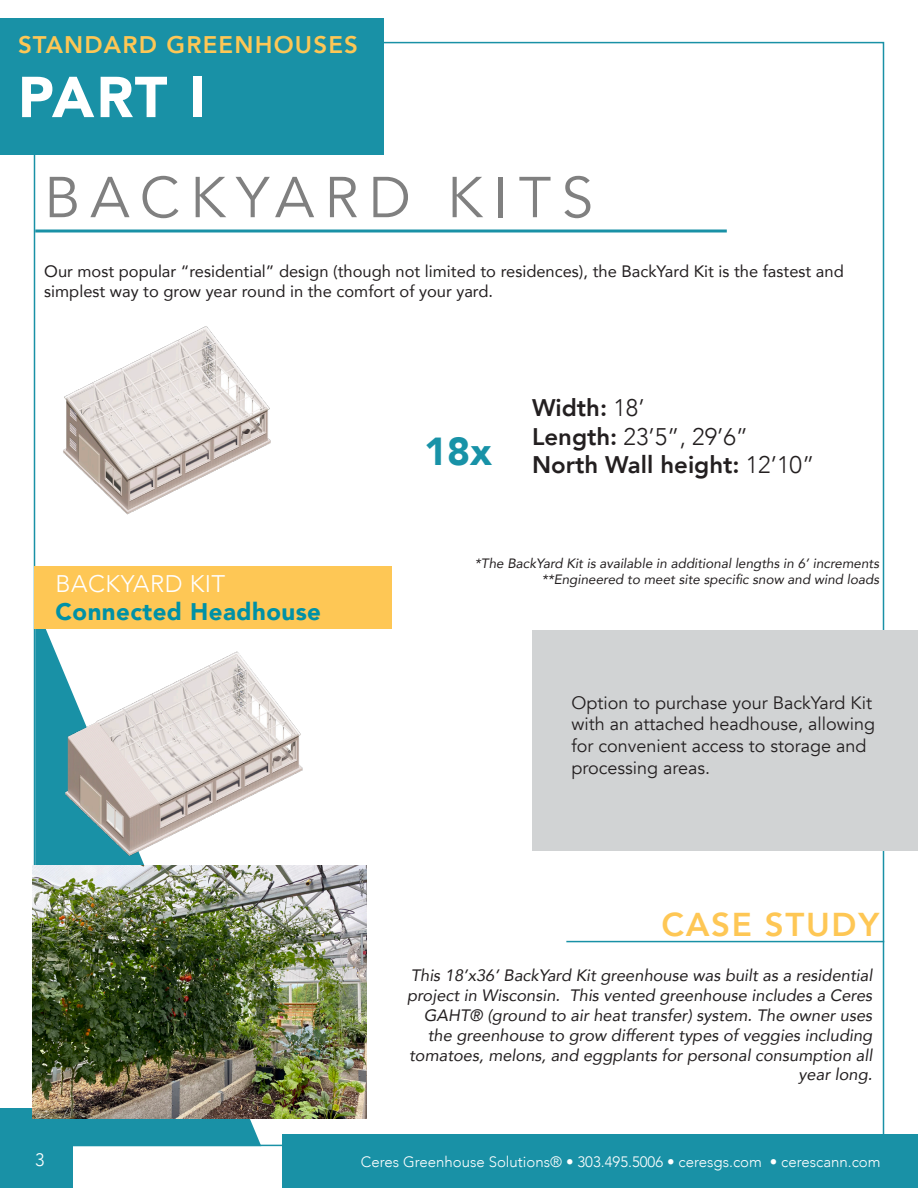
<style>
.page{position:relative;width:918px;height:1188px;background:#fff}
.page>*{position:absolute;margin:0;border:0;box-sizing:border-box;transform-origin:0 0}
.t1{font:57px "Avenir";letter-spacing:.18em;color:#808080}
.t2{font:900 57px "Avenir";color:#fff}
.t3{font:900 39px "Avenir";color:#1892a7}
.t4{font:800 33px "Avenir";letter-spacing:.05em;color:#fec755}
.t5{font:800 24px "Avenir";color:#231f20}
.t6{font:800 24px "Avenir";letter-spacing:.05em;color:#fec755}
.t7{font:300 24px "Avenir";color:#231f20}
.t8{font:900 24px "Avenir";letter-spacing:.02em;color:#0091a6}
.t9{font:300 24px "Avenir";letter-spacing:.02em;color:#fff}
.t10{font:18px/21.6px "Avenir";color:#231f20}
.t11{font:300 18px "Avenir";color:#fff}
.t12{font:italic 16.5px/19.8px "Avenir";color:#231f20;text-align:right}
.t13{font:16.5px/19.8px "Avenir";color:#231f20}
.t14{font:300 15px "Avenir";color:#fff}
.t15{font:italic 13.5px "Avenir";color:#231f20}
.s1{font-weight:300}
.s2{font-weight:800}
</style>
<div class="page">
<div style="left:0;top:1108px;width:72px;height:80px;background:#1991a6"></div>
<div style="left:282px;top:1134px;width:636px;height:54px;background:#1991a6"></div>
<div style="left:532px;top:630px;width:386px;height:221px;background:#d1d3d4"></div>
<hr style="left:35px;top:230px;width:692px;height:2px;background:#1991a6">
<svg style="left:35px;top:628px;width:226px;height:518px;fill:#1991a6"></svg>
<div style="left:0;top:18px;width:383px;height:136px;background:#1991a6"></div>
<img style="left:33px;top:303px;width:238px;height:224px">
<hr style="left:566px;top:941px;width:318px;height:1px;background:#1991a6">
<img style="left:33px;top:878px;width:334px;height:241px">
<img style="left:32px;top:639px;width:335px;height:239px">
<div style="left:34px;top:566px;width:358px;height:62px;background:#fec755"></div>
<p class="t6" style="left:18px;top:26px;width:342px">STANDARD GREENHOUSES</p>
<p class="t2" style="left:18px;top:48px;width:189px">PART I</p>
<p class="t1" style="left:44px;top:164px;width:551px">BACKYARD KITS</p>
<p class="t13" style="left:44px;top:261px;width:801px">Our most popular “residential” design (though not limited to residences), the BackYard Kit is the fastest and simplest way to grow year round in the comfort of your yard.</p>
<p class="t9" style="left:56px;top:569px;width:171px">BACKYARD KIT</p>
<p class="t8" style="left:56px;top:591px;width:267px">Connected Headhouse</p>
<p class="t3" style="left:424px;top:418px;width:69px">18x</p>
<p class="t5" style="left:532px;top:389px;width:114px">Width: <span class="s1">18’</span></p>
<p class="t7" style="left:532px;top:422px;width:218px"><span class="s2">Length:</span> 23’5”, 29’6”</p>
<p class="t5" style="left:532px;top:446px;width:284px">North Wall height: <span class="s1">12’10”</span></p>
<p class="t15" style="left:475px;top:555px;width:406px">*The BackYard Kit is available in additional lengths in 6’ increments</p>
<p class="t15" style="left:542px;top:571px;width:339px">**Engineered to meet site specific snow and wind loads</p>
<p class="t10" style="left:572px;top:692px;width:305px">Option to purchase your BackYard Kit with an attached headhouse, allowing for convenient access to storage and processing areas.</p>
<p class="t4" style="left:661px;top:899px;width:219px">CASE STUDY</p>
<p class="t12" style="left:407px;top:966px;width:467px">This 18’x36’ BackYard Kit greenhouse was built as a residential project in Wisconsin. This vented greenhouse includes a Ceres GAHT® (ground to air heat transfer) system. The owner uses the greenhouse to grow different types of veggies including tomatoes, melons, and eggplants for personal consumption all year long.</p>
<p class="t11" style="left:35px;top:1149px;width:11px">3</p>
<p class="t14" style="left:361px;top:1153px;width:521px">Ceres Greenhouse Solutions® • 303.495.5006 • ceresgs.com • cerescann.com</p>
</div>
